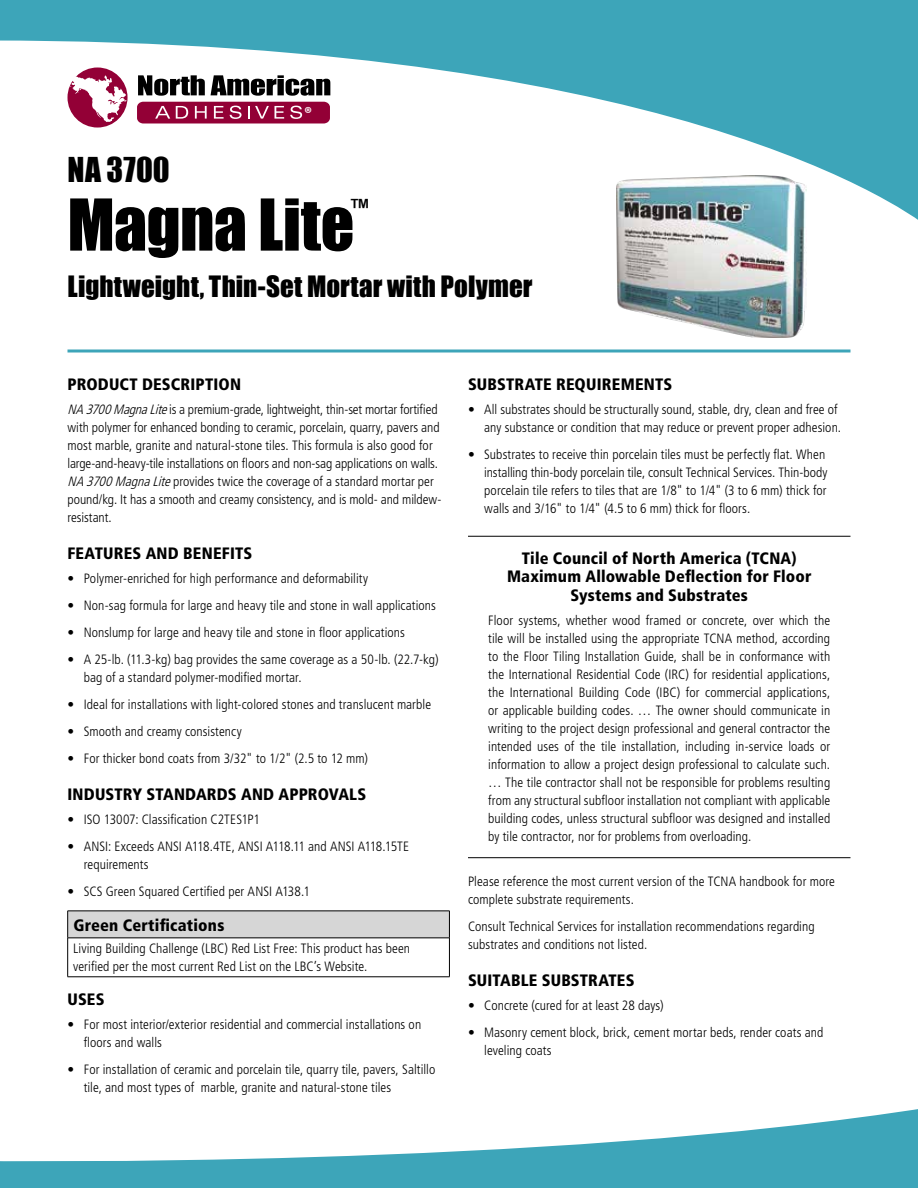
<style>
.page{position:relative;width:918px;height:1188px;background:#fff}
.page>*{position:absolute;margin:0;border:0;box-sizing:border-box;transform-origin:0 0}
.t1{font:66px "Impact";letter-spacing:-.01em;color:#000}
.t2{font:31.5px "Impact";letter-spacing:.01em;color:#000}
.t3{font:27px "Impact";letter-spacing:.005em;color:#000}
.t4{font:22.8px "Impact";color:#000}
.t5{font:700 17.7px "Myriad Pro";color:#fff}
.t6{font:900 condensed 16.5px/18.8px "Frutiger LT Std";letter-spacing:.01em;color:#000;text-align:center}
.t7{font:300 condensed 13.5px/18px "Frutiger LT Std";letter-spacing:.005em;color:#000}
.s1{font-style:italic}
</style>
<div class="page">
<svg style="left:0;top:0;width:918px;height:230px;fill:#3da5b9"></svg>
<div style="left:68px;top:911px;width:381px;height:27px;background:#d6d6d6"></div>
<hr style="left:68px;top:911px;width:382px;height:1px;background:#000">
<svg style="left:67px;top:911px;width:1px;height:27px"></svg>
<svg style="left:449px;top:911px;width:1px;height:27px"></svg>
<hr style="left:68px;top:938px;width:382px;height:1px;background:#000">
<hr style="left:67px;top:938px;width:1px;height:39px;background:#000">
<hr style="left:449px;top:938px;width:1px;height:39px;background:#000">
<hr style="left:68px;top:977px;width:382px;height:1px;background:#000">
<hr style="left:468px;top:536px;width:382px;height:1px;background:#000">
<hr style="left:468px;top:857px;width:382px;height:1px;background:#000">
<svg style="left:0;top:1109px;width:918px;height:79px;fill:#3da5b9"></svg>
<div style="left:68px;top:68px;width:60px;height:60px;background:#930036;border-radius:50%"></div>
<svg style="left:64px;top:75px;width:296px;height:155px"></svg>
<hr style="left:68px;top:350px;width:782px;height:2px;background:#3da5b9">
<img style="left:617px;top:176px;width:189px;height:162px">
<h2 class="t2" style="left:68px;top:145px;width:104px">NA 3700</h2>
<h3 class="t5" style="left:304px;top:101px;width:10px">®</h3>
<h1 class="t1" style="left:68px;top:174px;width:288px">Magna Lite</h1>
<h3 class="t4" style="left:351px;top:190px;width:19px">™</h3>
<h3 class="t3" style="left:68px;top:265px;width:467px">Lightweight, Thin-Set Mortar with Polymer</h3>
<p class="t6" style="left:68px;top:375px;width:175px">PRODUCT DESCRIPTION</p>
<p class="t7" style="left:68px;top:401px;width:375px"><span class="s1">NA3700MagnaLite</span>is a premium-grade, lightweight, thin-set mortar fortified with polymer for enhanced bonding to ceramic, porcelain, quarry, pavers and most marble, granite and natural-stone tiles. This formula is also good for large-and-heavy-tile installations on floors and non-sag applications on walls.<br><span class="s1">NA3700MagnaLite</span>provides twice the coverage of a standard mortar per pound/kg. It has a smooth and creamy consistency, and is mold- and mildew&shy;resistant.</p>
<p class="t6" style="left:68px;top:544px;width:186px">FEATURES AND BENEFITS</p>
<p class="t7" style="left:68px;top:570px;width:302px">• Polymer-enriched for high performance and deformability</p>
<p class="t7" style="left:68px;top:597px;width:370px">• Non-sag formula for large and heavy tile and stone in wall applications</p>
<p class="t7" style="left:68px;top:624px;width:339px">• Nonslump for large and heavy tile and stone in floor applications</p>
<p class="t7" style="left:84px;top:651px;width:357px;text-indent:-16px">• A 25-lb. (11.3-kg) bag provides the same coverage as a 50-lb. (22.7-kg) bag of a standard polymer-modified mortar.</p>
<p class="t7" style="left:68px;top:696px;width:365px">• Ideal for installations with light-colored stones and translucent marble</p>
<p class="t7" style="left:68px;top:723px;width:176px">• Smooth and creamy consistency</p>
<p class="t7" style="left:68px;top:750px;width:302px">• For thicker bond coats from 3/32" to 1/2" (2.5 to 12 mm)</p>
<p class="t6" style="left:68px;top:785px;width:300px">INDUSTRY STANDARDS AND APPROVALS</p>
<p class="t7" style="left:68px;top:810px;width:194px">• ISO 13007: Classification C2TES1P1</p>
<p class="t7" style="left:84px;top:837px;width:327px;text-indent:-16px">• ANSI: Exceeds ANSI A118.4TE, ANSI A118.11 and ANSI A118.15TE requirements</p>
<p class="t7" style="left:68px;top:882px;width:244px">• SCS Green Squared Certified per ANSI A138.1</p>
<p class="t6" style="left:73px;top:915px;width:152px">Green Certifications</p>
<p class="t7" style="left:73px;top:940px;width:339px">Living Building Challenge (LBC) Red List Free: This product has been verified per the most current Red List on the LBC’s Website.</p>
<p class="t6" style="left:68px;top:990px;width:39px">USES</p>
<p class="t7" style="left:84px;top:1015px;width:339px;text-indent:-16px">• For most interior/exterior residential and commercial installations on floors and walls</p>
<p class="t7" style="left:84px;top:1060px;width:353px;text-indent:-16px">• For installation of ceramic and porcelain tile, quarry tile, pavers, Saltillo tile, and most types of marble, granite and natural-stone tiles</p>
<p class="t6" style="left:468px;top:375px;width:206px">SUBSTRATE REQUIREMENTS</p>
<p class="t7" style="left:468px;top:401px;width:375px;text-align:right">• All substrates should be structurally sound, stable, dry, clean and free of any substance or condition that may reduce or prevent proper adhesion.</p>
<p class="t7" style="left:484px;top:446px;width:345px;text-indent:-16px">• Substrates to receive thin porcelain tiles must be perfectly flat. When installing thin-body porcelain tile, consult Technical Services. Thin-body porcelain tile refers to tiles that are 1/8" to 1/4" (3 to 6 mm) thick for walls and 3/16" to 1/4" (4.5 to 6 mm) thick for floors.</p>
<p class="t6" style="left:507px;top:548px;width:306px">Tile Council of North America (TCNA)<br>Maximum Allowable Deflection for Floor<br>Systems and Substrates</p>
<p class="t7" style="left:488px;top:612px;width:344px;text-align:justify">Floor systems, whether wood framed or concrete, over which the tile will be installed using the appropriate TCNA method, according to the Floor Tiling Installation Guide, shall be in conformance with the International Residential Code (IRC) for residential applications, the International Building Code (IBC) for commercial applications, or applicable building codes. … The owner should communicate in writing to the project design professional and general contractor the intended uses of the tile installation, including in-service loads or information to allow a project design professional to calculate such. … The tile contractor shall not be responsible for problems resulting from any structural subfloor installation not compliant with applicable building codes, unless structural subfloor was designed and installed by tile contractor, nor for problems from overloading.</p>
<p class="t7" style="left:468px;top:873px;width:368px">Please reference the most current version of the TCNA handbook for more complete substrate requirements.</p>
<p class="t7" style="left:468px;top:918px;width:348px">Consult Technical Services for installation recommendations regarding substrates and conditions not listed.</p>
<p class="t6" style="left:468px;top:971px;width:168px">SUITABLE SUBSTRATES</p>
<p class="t7" style="left:468px;top:996px;width:197px">• Concrete (cured for at least 28 days)</p>
<p class="t7" style="left:484px;top:1023px;width:341px;text-indent:-16px">• Masonry cement block, brick, cement mortar beds, render coats and leveling coats</p>
</div>
